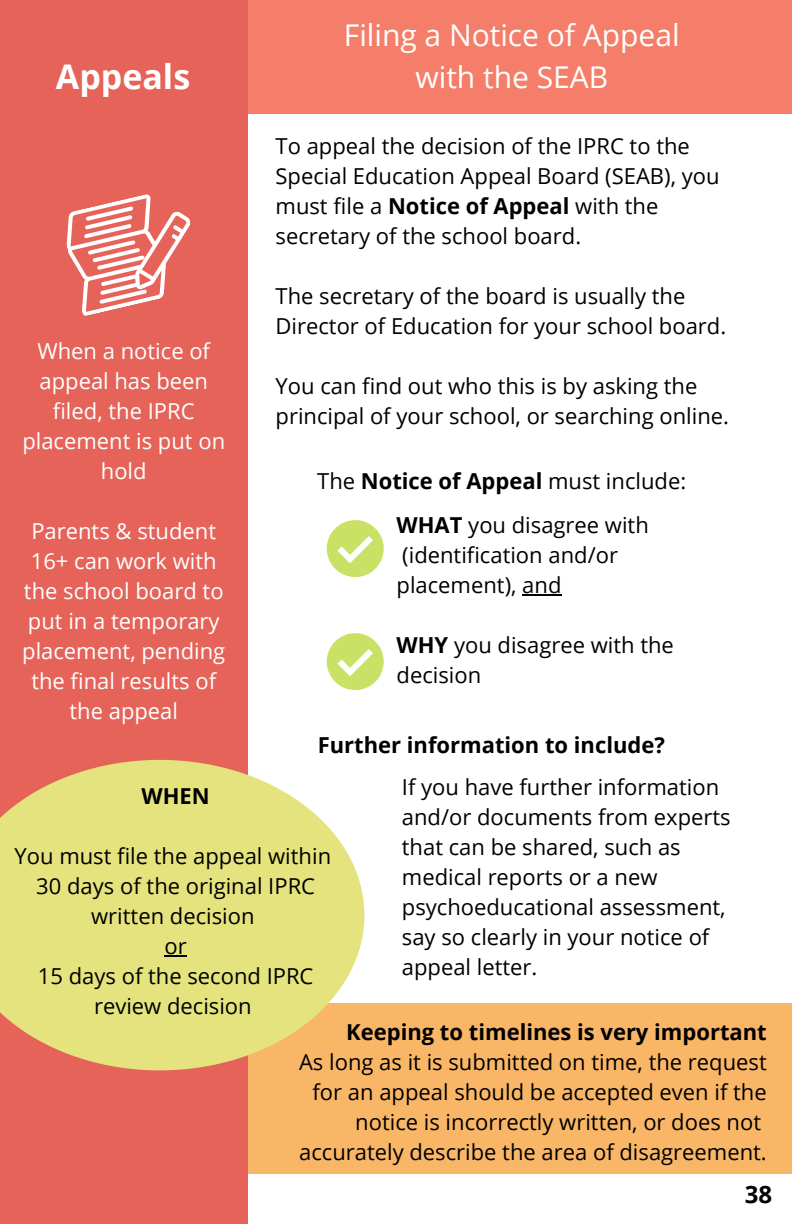
<style>
.page{position:relative;width:792px;height:1224px;background:#fff}
.page>*{position:absolute;margin:0;border:0;box-sizing:border-box;transform-origin:0 0}
.t1{font:700 34px "Open Sans";color:#fff}
.t2{font:30px/42px "Open Sans";color:#fff;text-align:center}
.t3{font:700 24px "Open Sans";color:#000}
.t4{font:22px/30px "Open Sans";color:#000}
.t5{font:22px/30px "Open Sans";color:#fff;text-align:center}
.t6{font:700 22px "Open Sans";color:#000}
.s1{font-weight:700}
</style>
<div class="page">
<div style="left:238px;top:0;width:554px;height:114px;background:#f47e69"></div>
<div style="left:238px;top:1003px;width:554px;height:171px;background:#f9b666"></div>
<div style="left:0;top:0;width:247px;height:1224px;background:#e6635a"></div>
<svg style="left:327px;top:520px;width:57px;height:57px"></svg>
<svg style="left:327px;top:633px;width:57px;height:57px"></svg>
<svg style="left:66px;top:194px;width:125px;height:122px"></svg>
<svg style="left:0;top:760px;width:364px;height:310px;fill:#e4e37d"></svg>
<hr style="left:522px;top:595px;width:39px;height:1px;background:#000">
<hr style="left:165px;top:955px;width:22px;height:2px;background:#000">
<h1 class="t1" style="left:56px;top:53px;width:136px">Appeals</h1>
<p class="t5" style="left:22px;top:335px;width:204px">When a notice of appeal has been filed, the IPRC placement is put on hold</p>
<p class="t5" style="left:22px;top:515px;width:205px">Parents &amp; student<br>16+ can work with the school board to put in a temporary placement, pending the final results of the appeal</p>
<h2 class="t2" style="left:344px;top:13px;width:337px">Filing a Notice of Appeal with the SEAB</h2>
<p class="t4" style="left:276px;top:130px;width:446px">To appeal the decision of the IPRC to the Special Education Appeal Board (SEAB), you must file a <span class="s1">Notice of Appeal</span> with the secretary of the school board.</p>
<p class="t4" style="left:276px;top:280px;width:452px">The secretary of the board is usually the<br>Director of Education for your school board.</p>
<p class="t4" style="left:276px;top:370px;width:455px">You can find out who this is by asking the principal of your school, or searching online.</p>
<p class="t4" style="left:397px;top:459px;width:291px;line-height:43.6px;text-indent:-79px">The <span class="s1">Notice of Appeal</span> must include:<br><span class="s1">WHAT</span> you disagree with</p>
<p class="t4" style="left:397px;top:540px;width:223px">(identification and/or placement), and</p>
<p class="t4" style="left:397px;top:630px;width:279px"><span class="s1">WHY</span> you disagree with the decision</p>
<p class="t6" style="left:318px;top:730px;width:349px">Further information to include?</p>
<p class="t6" style="left:142px;top:780px;width:70px">WHEN</p>
<p class="t4" style="left:15px;top:840px;width:318px;text-align:center">You must file the appeal within<br>30 days of the original IPRC written decision<br>or<br>15 days of the second IPRC review decision</p>
<p class="t4" style="left:402px;top:771px;width:330px">If you have further information and/or documents from experts that can be shared, such as medical reports or a new psychoeducational assessment, say so clearly in your notice of appeal letter.</p>
<p class="t6" style="left:346px;top:1016px;width:422px">Keeping to timelines is very important</p>
<p class="t4" style="left:299px;top:1046px;width:469px;text-align:right">As long as it is submitted on time, the request for an appeal should be accepted even if the notice is incorrectly written, or does not accurately describe the area of disagreement.</p>
<p class="t3" style="left:745px;top:1177px;width:29px">38</p>
</div>
